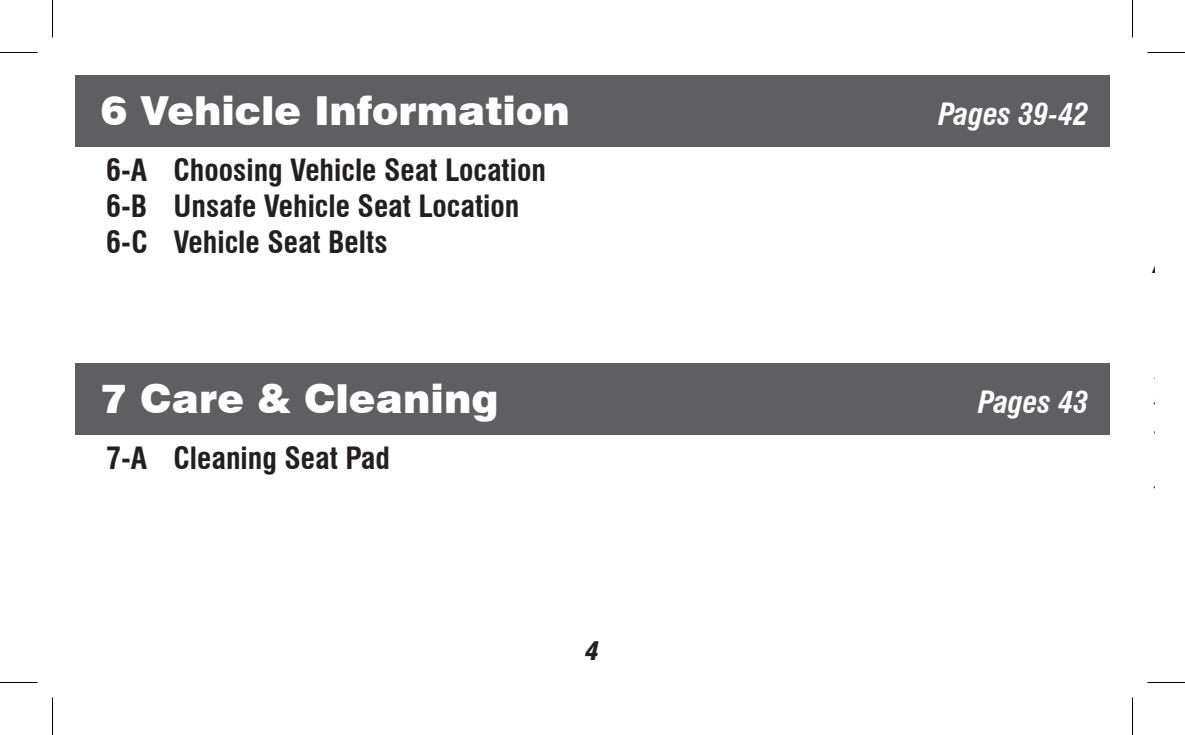
<style>
.page{position:relative;width:1185px;height:735px;background:#fff}
.page>*{position:absolute;margin:0;border:0;box-sizing:border-box;transform-origin:0 0}
.t1{font:900 40px "Swiss 721 BT";color:#fff}
.t2{font:700 condensed 30px "Swiss 721 BT";color:#231f20}
.t3{font:italic 700 condensed 30px "Swiss 721 BT";color:#fff}
.t4{font:italic 900 condensed 25px "Swiss 721 BT";color:#231f20}
</style>
<div class="page">
<div style="left:75px;top:75px;width:1035px;height:72px;background:#5f5f62"></div>
<div style="left:75px;top:363px;width:1035px;height:72px;background:#5f5f62"></div>
<hr style="left:0;top:52px;width:38px;height:1px;background:#000">
<hr style="left:1148px;top:52px;width:37px;height:1px;background:#000">
<hr style="left:0;top:682px;width:38px;height:1px;background:#000">
<hr style="left:1148px;top:682px;width:37px;height:1px;background:#000">
<hr style="left:52px;top:0;width:1px;height:38px;background:#000">
<hr style="left:52px;top:698px;width:1px;height:37px;background:#000">
<hr style="left:1132px;top:0;width:1px;height:38px;background:#000">
<hr style="left:1132px;top:698px;width:1px;height:37px;background:#000">
<p class="t1" style="left:101px;top:87px;width:470px">6 Vehicle Information</p>
<p class="t3" style="left:938px;top:97px;width:151px">Pages 39-42</p>
<p class="t2" style="left:106px;top:152px;width:441px">6-A Choosing Vehicle Seat Location</p>
<p class="t2" style="left:106px;top:188px;width:415px">6-B Unsafe Vehicle Seat Location</p>
<p class="t2" style="left:106px;top:224px;width:283px">6-C Vehicle Seat Belts</p>
<p class="t1" style="left:101px;top:375px;width:399px">7 Care &amp; Cleaning</p>
<p class="t3" style="left:978px;top:385px;width:112px">Pages 43</p>
<p class="t2" style="left:106px;top:440px;width:286px">7-A Cleaning Seat Pad</p>
<p class="t4" style="left:586px;top:636px;width:15px">4</p>
</div>
